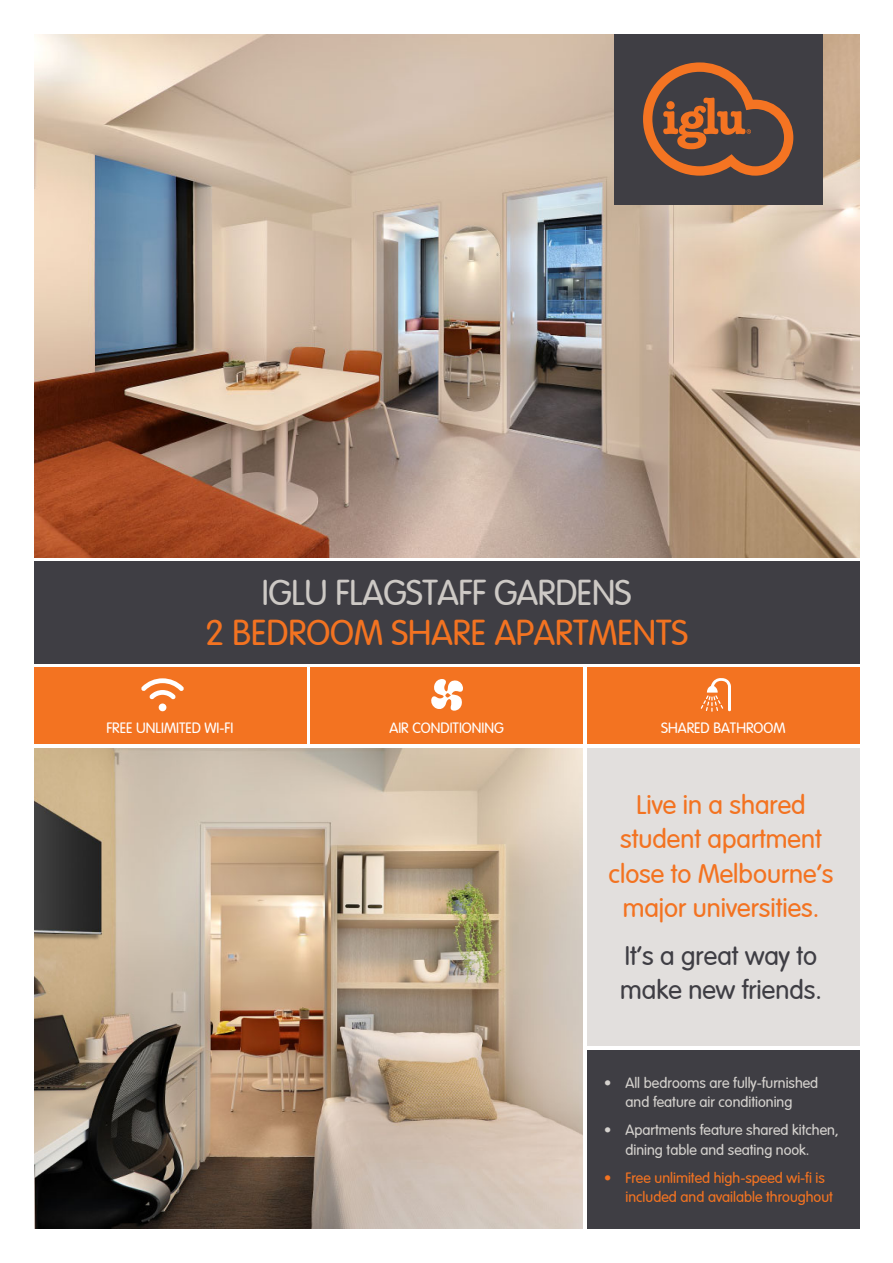
<style>
.page{position:relative;width:893px;height:1263px;background:#fff}
.page>*{position:absolute;margin:0;border:0;box-sizing:border-box;transform-origin:0 0}
.t1{font:300 36px "Vag";color:#f37321}
.t2{font:300 36px "Vag";letter-spacing:-.01em;color:#cdc9c5}
.t3{font:300 27px/34.5px "Vag";color:#f37321;text-align:center}
.t4{font:300 27px/34.5px "Vag";color:#3f3e44}
.t5{font:300 15px/19.5px "Vag";color:#d5d2ce;text-align:center}
.t6{font:300 15px/19.5px "Vag";color:#f37321}
.t7{font:300 15px "Vag";color:#fff}
</style>
<div class="page">
<div style="left:34px;top:561px;width:825px;height:102px;background:#3f3e44"></div>
<img style="left:34px;top:748px;width:549px;height:481px">
<img style="left:34px;top:34px;width:825px;height:523px">
<div style="left:587px;top:748px;width:272px;height:298px;background:#e2dfdd"></div>
<div style="left:587px;top:668px;width:272px;height:76px;background:#f37321"></div>
<div style="left:311px;top:668px;width:272px;height:76px;background:#f37321"></div>
<div style="left:34px;top:668px;width:272px;height:76px;background:#f37321"></div>
<svg style="left:431px;top:679px;width:32px;height:32px"></svg>
<svg style="left:701px;top:678px;width:30px;height:34px"></svg>
<svg style="left:141px;top:678px;width:43px;height:21px"></svg>
<div style="left:159px;top:704px;width:7px;height:7px;background:#fff;border-radius:50%"></div>
<div style="left:587px;top:1050px;width:272px;height:179px;background:#3f3e44"></div>
<div style="left:614px;top:34px;width:208px;height:170px;background:#3f3e44"></div>
<svg style="left:643px;top:62px;width:150px;height:114px"></svg>
<h1 class="t2" style="left:262px;top:572px;width:371px">IGLU FLAGSTAFF GARDENS</h1>
<h1 class="t1" style="left:205px;top:613px;width:484px">2 BEDROOM SHARE APARTMENTS</h1>
<p class="t7" style="left:106px;top:719px;width:129px">FREE UNLIMITED WI-FI</p>
<p class="t7" style="left:389px;top:719px;width:116px">AIR CONDITIONING</p>
<p class="t7" style="left:661px;top:719px;width:126px">SHARED BATHROOM</p>
<h2 class="t3" style="left:608px;top:789px;width:226px">Live in a shared student apartment close to Melbourne’s major universities.</h2>
<h2 class="t4" style="left:620px;top:939px;width:203px">It’s a great way to make new friends.</h2>
<p class="t5" style="left:604px;top:1073px;width:216px">• All bedrooms are fully-furnished and feature air conditioning</p>
<p class="t5" style="left:604px;top:1121px;width:236px">• Apartments feature shared kitchen, dining table and seating nook.</p>
<p class="t6" style="left:625px;top:1168px;width:209px;text-indent:-21px">• Free unlimited high-speed wi-fi is included and available throughout</p>
</div>
